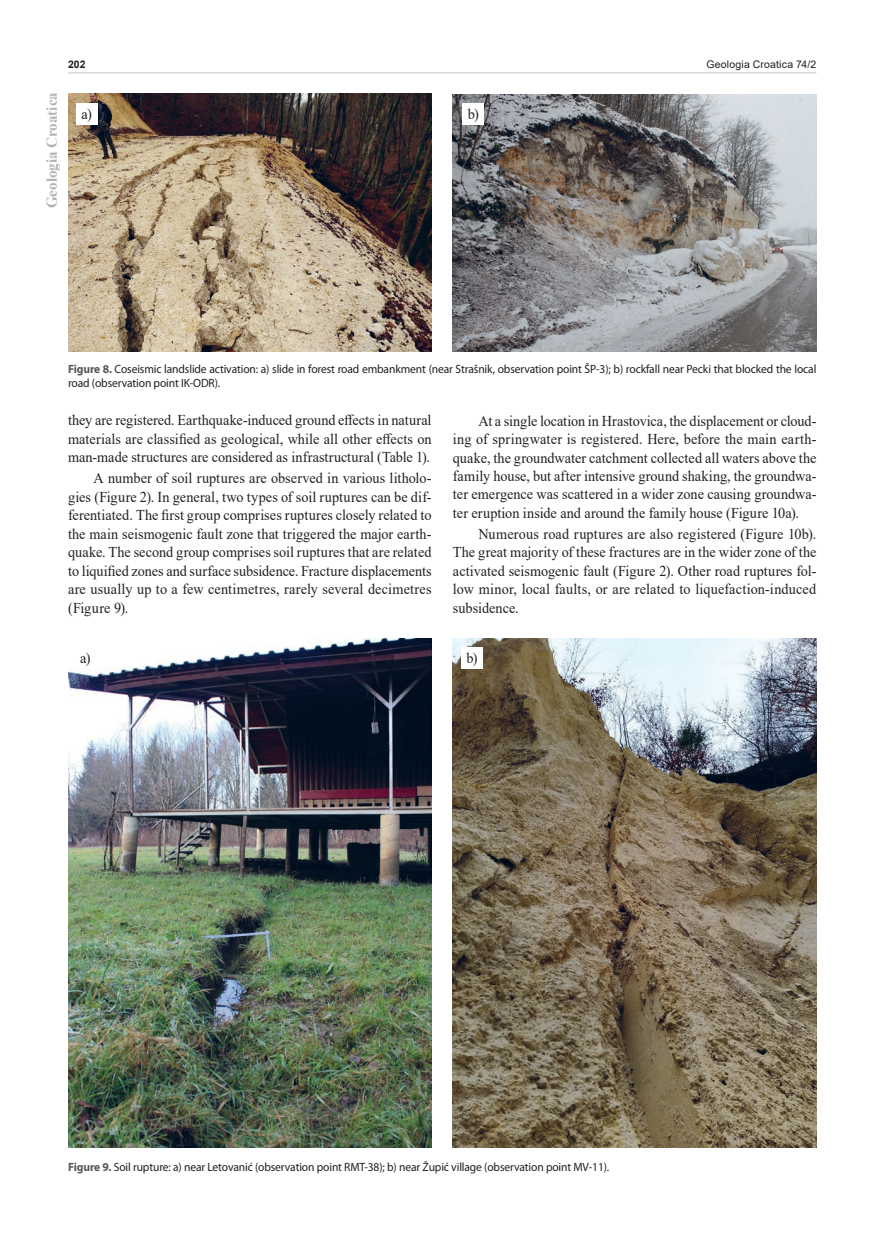
<style>
.page{position:relative;width:893px;height:1234px;background:#fff}
.page>*{position:absolute;margin:0;border:0;box-sizing:border-box;transform-origin:0 0}
.t1{font:15px/18.5px "Times New Roman";letter-spacing:.005em;color:#231f20;text-align:justify;scale:.95 1}
.t2{font:700 15px "Times New Roman";color:#b2b3b7}
.t3{font:12px/14.1px "Myriad Pro";letter-spacing:-.01em;color:#231f20;scale:.96 1}
.t4{font:10.5px "Arial";letter-spacing:.015em;color:#231f20}
.t5{font:700 10.5px "Arial";color:#231f20}
.s1{font-weight:700;color:#57585a}
</style>
<div class="page">
<hr style="left:68px;top:72px;width:748px;height:1px;background:#c7c8ca">
<img style="left:68px;top:94px;width:364px;height:257px">
<img style="left:453px;top:94px;width:363px;height:257px">
<img style="left:68px;top:639px;width:364px;height:508px">
<img style="left:453px;top:639px;width:363px;height:508px">
<div style="left:77px;top:103px;width:21px;height:22px;background:#fff"></div>
<div style="left:462px;top:103px;width:22px;height:22px;background:#fff"></div>
<div style="left:75px;top:647px;width:21px;height:21px;background:#fff"></div>
<div style="left:461px;top:647px;width:21px;height:21px;background:#fff"></div>
<p class="t5" style="left:68px;top:57px;width:19px">202</p>
<p class="t4" style="left:706px;top:57px;width:112px">Geologia Croatica 74/2</p>
<p class="t2" style="left:41px;top:208px;width:118px;rotate:-90deg">Geologia Croatica</p>
<p class="t1" style="left:81px;top:104px;width:12px">a)</p>
<p class="t1" style="left:468px;top:104px;width:13px">b)</p>
<p class="t3" style="left:68px;top:362px;width:781px"><span class="s1">Figure 8.</span> Coseismic landslide activation: a) slide in forest road embankment (near Strašnik, observation point ŠP-3); b) rockfall near Pecki that blocked the local road (observation point IK-ODR).</p>
<p class="t1" style="left:68px;top:410px;width:384px">they are registered. Earthquake-induced ground effects in natural materials are classified as geological, while all other effects on man-made structures are considered as infrastructural (Table 1).</p>
<p class="t1" style="left:68px;top:468px;width:384px;text-indent:26px">A number of soil ruptures are observed in various litholo&shy;gies (Figure 2). In general, two types of soil ruptures can be dif&shy;ferentiated. The first group comprises ruptures closely related to the main seismogenic fault zone that triggered the major earth&shy;quake. The second group comprises soil ruptures that are related to liquified zones and surface subsidence. Fracture displacements are usually up to a few centimetres, rarely several decimetres (Figure 9).</p>
<p class="t1" style="left:453px;top:410px;width:384px;text-indent:26px">At a single location in Hrastovica, the displacement or cloud&shy;ing of springwater is registered. Here, before the main earth&shy;quake, the groundwater catchment collected all waters above the family house, but after intensive ground shaking, the groundwa&shy;ter emergence was scattered in a wider zone causing groundwa&shy;ter eruption inside and around the family house (Figure 10a).</p>
<p class="t1" style="left:453px;top:523px;width:384px;text-indent:26px">Numerous road ruptures are also registered (Figure 10b).<br>The great majority of these fractures are in the wider zone of the activated seismogenic fault (Figure 2). Other road ruptures fol&shy;low minor, local faults, or are related to liquefaction-induced subsidence.</p>
<p class="t1" style="left:80px;top:648px;width:12px">a)</p>
<p class="t1" style="left:466px;top:648px;width:13px">b)</p>
<p class="t3" style="left:68px;top:1159px;width:565px"><span class="s1">Figure 9.</span> Soil rupture: a) near Letovanić (observation point RMT-38); b) near Župić village (observation point MV-11).</p>
</div>
